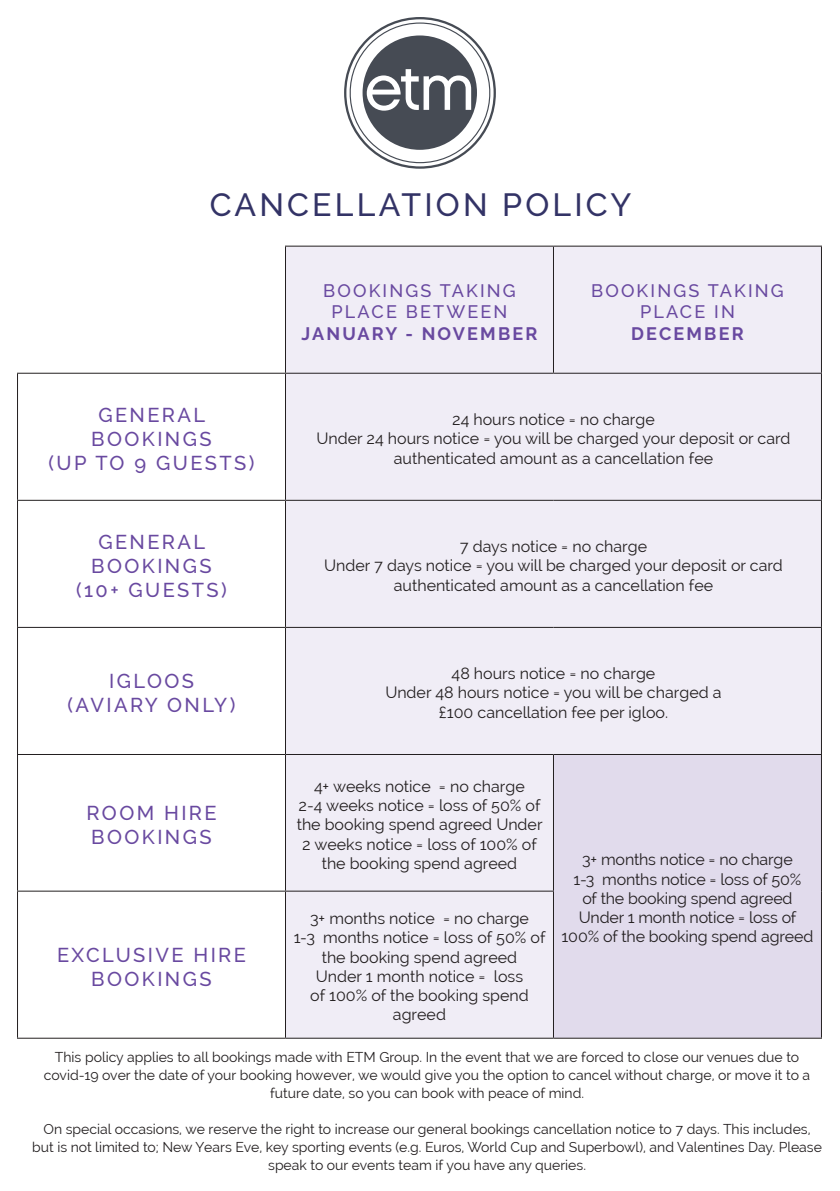
<style>
.page{position:relative;width:840px;height:1191px;background:#fff}
.page>*{position:absolute;margin:0;border:0;box-sizing:border-box;transform-origin:0 0}
.t1{font:500 32px "Raleway";letter-spacing:.1em;color:#336}
.t2{font:500 20px/24px "Raleway";letter-spacing:.12em;color:#6949a0;text-align:center}
.t3{font:500 18px/21.6px "Raleway";letter-spacing:.12em;color:#6949a0;text-align:center}
.t4{font:16px/19.2px "Raleway";color:#231f20;text-align:center}
.t5{font:14px/18px "Raleway";color:#231f20;text-align:center}
.s1{font-weight:700}
</style>
<div class="page">
<svg style="left:344px;top:17px;width:151px;height:152px"></svg>
<div style="left:286px;top:247px;width:534px;height:790px;background:#f0edf6"></div>
<div style="left:553px;top:754px;width:268px;height:284px;background:#e1dbec"></div>
<hr style="left:285px;top:246px;width:268px;height:1px;background:#231f20">
<hr style="left:553px;top:246px;width:268px;height:1px;background:#231f20">
<hr style="left:552px;top:247px;width:1px;height:126px;background:#231f20">
<hr style="left:820px;top:247px;width:1px;height:126px;background:#231f20">
<hr style="left:17px;top:374px;width:1px;height:126px;background:#231f20">
<hr style="left:285px;top:373px;width:268px;height:1px;background:#231f20">
<hr style="left:285px;top:374px;width:1px;height:126px;background:#231f20">
<hr style="left:553px;top:373px;width:268px;height:1px;background:#231f20">
<hr style="left:820px;top:374px;width:1px;height:126px;background:#231f20">
<hr style="left:17px;top:500px;width:268px;height:1px;background:#231f20">
<hr style="left:17px;top:501px;width:1px;height:126px;background:#231f20">
<hr style="left:285px;top:500px;width:268px;height:1px;background:#231f20">
<hr style="left:285px;top:501px;width:1px;height:126px;background:#231f20">
<hr style="left:553px;top:500px;width:268px;height:1px;background:#231f20">
<hr style="left:820px;top:501px;width:1px;height:126px;background:#231f20">
<hr style="left:17px;top:627px;width:268px;height:1px;background:#231f20">
<hr style="left:17px;top:628px;width:1px;height:126px;background:#231f20">
<hr style="left:285px;top:627px;width:268px;height:1px;background:#231f20">
<hr style="left:285px;top:628px;width:1px;height:126px;background:#231f20">
<hr style="left:553px;top:627px;width:268px;height:1px;background:#231f20">
<hr style="left:820px;top:628px;width:1px;height:126px;background:#231f20">
<hr style="left:17px;top:754px;width:268px;height:1px;background:#231f20">
<hr style="left:17px;top:755px;width:1px;height:135px;background:#231f20">
<hr style="left:285px;top:754px;width:268px;height:1px;background:#231f20">
<hr style="left:285px;top:755px;width:1px;height:135px;background:#231f20">
<hr style="left:553px;top:754px;width:268px;height:1px;background:#231f20">
<hr style="left:552px;top:755px;width:1px;height:135px;background:#231f20">
<hr style="left:820px;top:755px;width:1px;height:136px;background:#231f20">
<hr style="left:17px;top:890px;width:268px;height:1px;background:#231f20">
<hr style="left:17px;top:891px;width:1px;height:146px;background:#231f20">
<hr style="left:285px;top:890px;width:268px;height:1px;background:#231f20">
<hr style="left:285px;top:891px;width:1px;height:146px;background:#231f20">
<hr style="left:552px;top:891px;width:1px;height:146px;background:#231f20">
<hr style="left:820px;top:891px;width:1px;height:146px;background:#231f20">
<hr style="left:17px;top:1037px;width:268px;height:1px;background:#231f20">
<hr style="left:285px;top:1037px;width:268px;height:1px;background:#231f20">
<hr style="left:553px;top:1037px;width:268px;height:1px;background:#231f20">
<hr style="left:285px;top:247px;width:1px;height:126px;background:#231f20">
<hr style="left:17px;top:373px;width:268px;height:1px;background:#231f20">
<p class="t1" style="left:210px;top:186px;width:423px">CANCELLATION POLICY</p>
<p class="t2" style="left:91px;top:403px;width:122px">GENERAL<br>BOOKINGS</p>
<p class="t2" style="left:49px;top:451px;width:207px">(UP TO 9 GUESTS)</p>
<p class="t2" style="left:91px;top:530px;width:122px">GENERAL<br>BOOKINGS</p>
<p class="t2" style="left:76px;top:578px;width:152px">(10+ GUESTS)</p>
<p class="t3" style="left:301px;top:279px;width:237px">BOOKINGS TAKING<br>PLACE BETWEEN<br><span class="s1">JANUARY - NOVEMBER</span></p>
<p class="t3" style="left:590px;top:279px;width:194px">BOOKINGS TAKING<br>PLACE IN<br><span class="s1">DECEMBER</span></p>
<p class="t4" style="left:452px;top:410px;width:204px">24 hours notice = no charge</p>
<p class="t4" style="left:316px;top:429px;width:475px">Under 24 hours notice = you will be charged your deposit or card authenticated amount as a cancellation fee</p>
<p class="t4" style="left:459px;top:537px;width:189px">7 days notice = no charge</p>
<p class="t4" style="left:324px;top:556px;width:460px">Under 7 days notice = you will be charged your deposit or card authenticated amount as a cancellation fee</p>
<p class="t2" style="left:67px;top:669px;width:169px">IGLOOS (AVIARY ONLY)</p>
<p class="t4" style="left:451px;top:664px;width:205px">48 hours notice = no charge</p>
<p class="t4" style="left:385px;top:683px;width:337px">Under 48 hours notice = you will be charged a £100 cancellation fee per igloo.</p>
<p class="t4" style="left:314px;top:776px;width:212px">4+ weeks notice = no charge</p>
<p class="t4" style="left:296px;top:796px;width:247px">2-4 weeks notice = loss of 50% of the booking spend agreed Under<br>2 weeks notice = loss of 100% of the booking spend agreed</p>
<p class="t2" style="left:86px;top:801px;width:132px;text-align:left">ROOM HIRE<br>BOOKINGS</p>
<p class="t4" style="left:582px;top:850px;width:212px">3+ months notice = no charge</p>
<p class="t4" style="left:573px;top:869px;width:229px">1-3 months notice = loss of 50% of the booking spend agreed</p>
<p class="t4" style="left:561px;top:907px;width:253px">Under 1 month notice = loss of<br>100% of the booking spend agreed</p>
<p class="t4" style="left:310px;top:909px;width:220px">3+ months notice = no charge</p>
<p class="t4" style="left:293px;top:928px;width:253px">1-3 months notice = loss of 50% of the booking spend agreed</p>
<p class="t4" style="left:310px;top:966px;width:220px">Under 1 month notice = loss of 100% of the booking spend agreed</p>
<p class="t5" style="left:44px;top:1048px;width:767px">This policy applies to all bookings made with ETM Group. In the event that we are forced to close our venues due to covid-19 over the date of your booking however, we would give you the option to cancel without charge, or move it to a future date, so you can book with peace of mind.</p>
<p class="t5" style="left:32px;top:1120px;width:791px">On special occasions, we reserve the right to increase our general bookings cancellation notice to 7 days. This includes, but is not limited to; New Years Eve, key sporting events (e.g. Euros, World Cup and Superbowl), and Valentines Day. Please speak to our events team if you have any queries.</p>
<p class="t2" style="left:57px;top:943px;width:190px">EXCLUSIVE HIRE<br>BOOKINGS</p>
</div>
